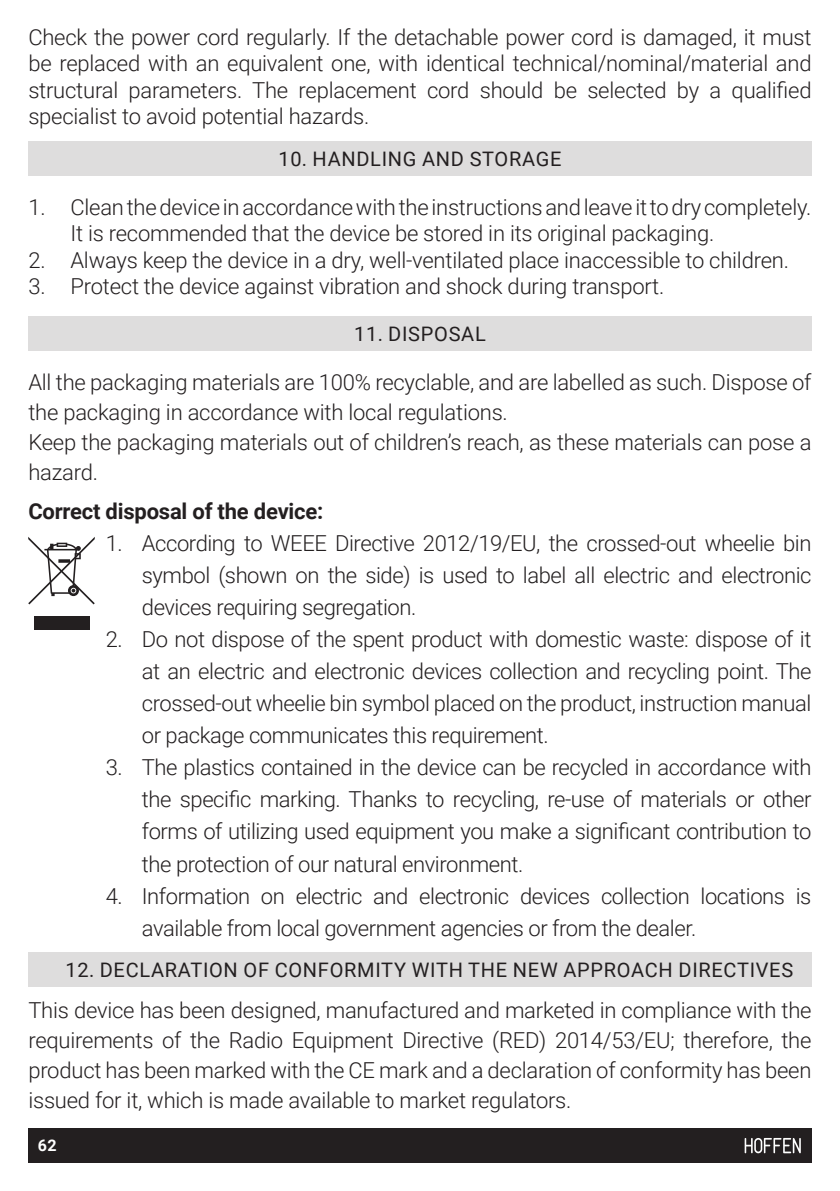
<style>
.page{position:relative;width:840px;height:1191px;background:#fff}
.page>*{position:absolute;margin:0;border:0;box-sizing:border-box;transform-origin:0 0}
.t1{font:300 22px/32px "Roboto";letter-spacing:-.01em;color:#231f20;text-align:justify}
.t2{font:700 22px "Roboto";letter-spacing:-.01em;color:#231f20}
.TYTULY_ROZDZIALOW{font:20px "Roboto";letter-spacing:.035em;color:#231f20}
.t3{font:700 16px "Roboto";color:#fff}
</style>
<div class="page">
<div style="left:28px;top:1128px;width:783px;height:34px;background:#231f20"></div>
<svg style="left:744px;top:1138px;width:56px;height:15px"></svg>
<div style="left:28px;top:142px;width:783px;height:34px;background:#dedddd"></div>
<div style="left:28px;top:317px;width:783px;height:34px;background:#dedddd"></div>
<div style="left:34px;top:616px;width:55px;height:14px;background:#231f20"></div>
<svg style="left:28px;top:537px;width:67px;height:67px"></svg>
<svg style="left:58px;top:559px;width:12px;height:4px"></svg>
<div style="left:28px;top:952px;width:783px;height:34px;background:#dedddd"></div>
<p class="t1" style="left:28px;top:23px;width:784px;line-height:26.4px">Check the power cord regularly. If the detachable power cord is damaged, it must be replaced with an equivalent one, with identical technical/nominal/material and structural parameters. The replacement cord should be selected by a qualified specialist to avoid potential hazards.</p>
<p class="TYTULY_ROZDZIALOW" style="left:278px;top:145px;width:284px">10. HANDLING AND STORAGE</p>
<p class="t1" style="left:70px;top:193px;width:742px;line-height:26.4px;text-indent:-42px">1. Clean the device in accordance with the instructions and leave it to dry completely.<br>It is recommended that the device be stored in its original packaging.</p>
<p class="t1" style="left:28px;top:243px;width:761px">2. Always keep the device in a dry, well-ventilated place inaccessible to children.</p>
<p class="t1" style="left:28px;top:269px;width:637px">3. Protect the device against vibration and shock during transport.</p>
<p class="TYTULY_ROZDZIALOW" style="left:354px;top:320px;width:133px">11. DISPOSAL</p>
<p class="t1" style="left:28px;top:366px;width:784px;line-height:30px">All the packaging materials are 100% recyclable, and are labelled as such. Dispose of the packaging in accordance with local regulations.</p>
<p class="t1" style="left:28px;top:426px;width:784px;line-height:30px">Keep the packaging materials out of children’s reach, as these materials can pose a hazard.</p>
<p class="t2" style="left:28px;top:496px;width:296px">Correct disposal of the device:</p>
<p class="t1" style="left:142px;top:527px;width:671px;text-indent:-36px">1. According to WEEE Directive 2012/19/EU, the crossed-out wheelie bin symbol (shown on the side) is used to label all electric and electronic devices requiring segregation.</p>
<p class="t1" style="left:142px;top:623px;width:670px;text-indent:-36px">2. Do not dispose of the spent product with domestic waste: dispose of it at an electric and electronic devices collection and recycling point. The crossed-out wheelie bin symbol placed on the product, instruction manual or package communicates this requirement.</p>
<p class="t1" style="left:142px;top:751px;width:670px;text-indent:-36px">3. The plastics contained in the device can be recycled in accordance with the specific marking. Thanks to recycling, re-use of materials or other forms of utilizing used equipment you make a significant contribution to the protection of our natural environment.</p>
<p class="t1" style="left:142px;top:879px;width:670px;text-indent:-36px">4. Information on electric and electronic devices collection locations is available from local government agencies or from the dealer.</p>
<p class="TYTULY_ROZDZIALOW" style="left:66px;top:955px;width:728px">12. DECLARATION OF CONFORMITY WITH THE NEW APPROACH DIRECTIVES</p>
<p class="t1" style="left:28px;top:994px;width:784px;line-height:30px">This device has been designed, manufactured and marketed in compliance with the requirements of the Radio Equipment Directive (RED) 2014/53/EU; therefore, the product has been marked with the CE mark and a declaration of conformity has been issued for it, which is made available to market regulators.</p>
<p class="t3" style="left:28px;top:1133px;width:30px"><sup>3</sup>62</p>
</div>
